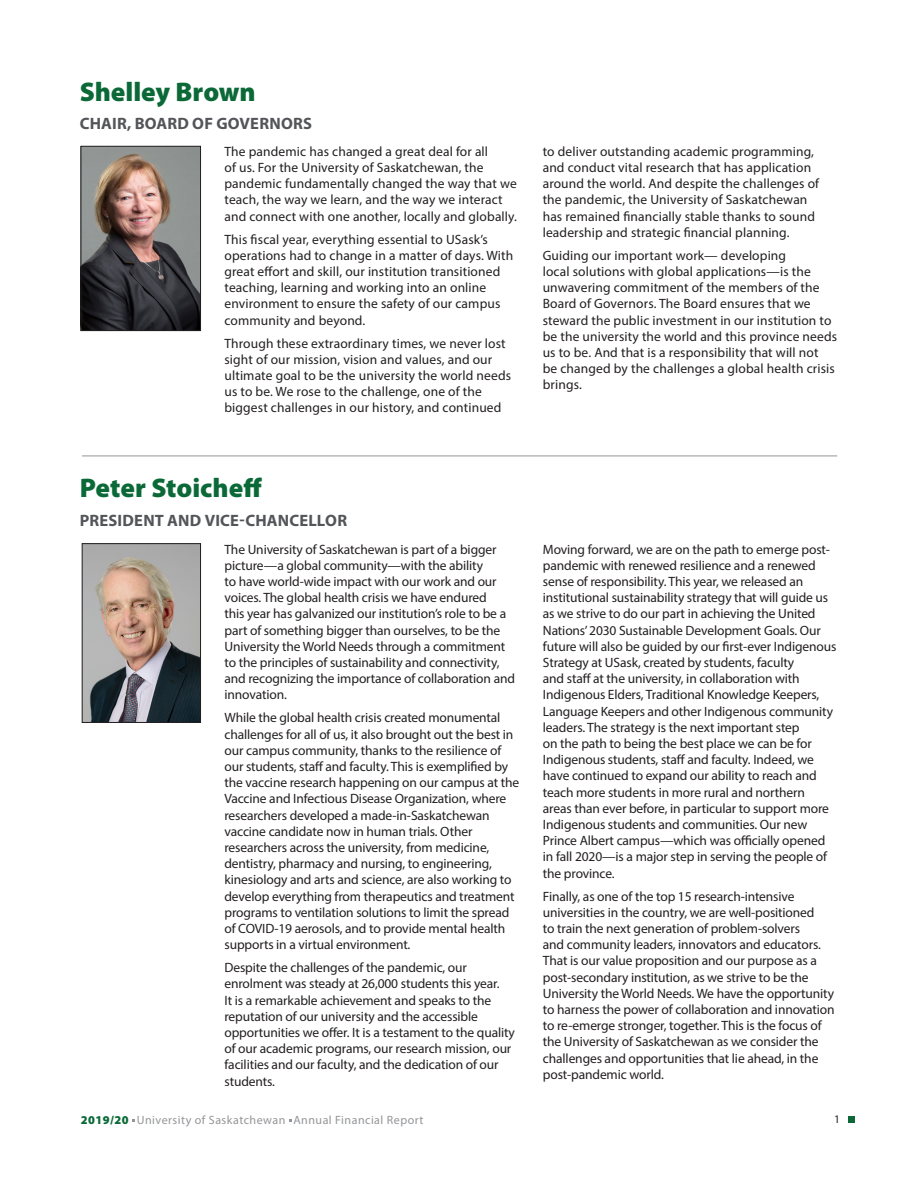
<style>
.page{position:relative;width:918px;height:1188px;background:#fff}
.page>*{position:absolute;margin:0;border:0;box-sizing:border-box;transform-origin:0 0}
.Heading_1{font:900 27px "Myriad Pro";color:#0b6938}
.Heading_2{font:700 16.5px "Myriad Pro";letter-spacing:.01em;color:#535559}
.t1{font:13.5px/16.2px "Myriad Pro";letter-spacing:-.01em;color:#231f20}
.t2{font:13.5px/16.2px "Myriad Pro";letter-spacing:.01em;color:#231f20}
.t3{font:12px "Myriad Pro";letter-spacing:.04em;color:#939598}
.small_graph_data{font:11.55px "Myriad Pro";color:#231f20}
.s1{font-weight:900;color:#0b6938}
</style>
<div class="page">
<div style="left:847px;top:1115px;width:7px;height:7px;background:#0b6938"></div>
<img style="left:83px;top:148px;width:116px;height:181px">
<div style="left:81px;top:146px;width:120px;height:185px;border:1px solid #231f20"></div>
<img style="left:84px;top:545px;width:115px;height:176px">
<div style="left:82px;top:543px;width:119px;height:180px;border:1px solid #231f20"></div>
<hr style="left:82px;top:455px;width:755px;height:1px;background:#939598">
<p class="Heading_1" style="left:80px;top:74px;width:178px">Shelley Brown</p>
<p class="Heading_2" style="left:80px;top:113px;width:234px">CHAIR, BOARD OF GOVERNORS</p>
<p class="t2" style="left:224px;top:143px;width:294px">The pandemic has changed a great deal for all<br>of us. For the University of Saskatchewan, the pandemic fundamentally changed the way that we teach, the way we learn, and the way we interact and connect with one another, locally and globally.</p>
<p class="t2" style="left:224px;top:231px;width:290px">This fiscal year, everything essential to USask’s operations had to change in a matter of days. With great effort and skill, our institution transitioned teaching, learning and working into an online environment to ensure the safety of our campus community and beyond.</p>
<p class="t2" style="left:224px;top:335px;width:288px">Through these extraordinary times, we never lost sight of our mission, vision and values, and our ultimate goal to be the university the world needs us to be. We rose to the challenge, one of the biggest challenges in our history, and continued</p>
<p class="t2" style="left:542px;top:143px;width:278px">to deliver outstanding academic programming, and conduct vital research that has application around the world. And despite the challenges of the pandemic, the University of Saskatchewan has remained financially stable thanks to sound leadership and strategic financial planning.</p>
<p class="t2" style="left:542px;top:247px;width:296px">Guiding our important work— developing<br>local solutions with global applications—is the unwavering commitment of the members of the Board of Governors. The Board ensures that we steward the public investment in our institution to be the university the world and this province needs us to be. And that is a responsibility that will not<br>be changed by the challenges a global health crisis brings.</p>
<p class="Heading_1" style="left:80px;top:470px;width:184px">Peter Stoicheff</p>
<p class="Heading_2" style="left:80px;top:509px;width:269px">PRESIDENT AND VICE-CHANCELLOR</p>
<p class="t1" style="left:224px;top:541px;width:292px">The University of Saskatchewan is part of a bigger picture—a global community—with the ability<br>to have world-wide impact with our work and our voices. The global health crisis we have endured<br>this year has galvanized our institution’s role to be a part of something bigger than ourselves, to be the University the World Needs through a commitment to the principles of sustainability and connectivity, and recognizing the importance of collaboration and innovation.</p>
<p class="t1" style="left:224px;top:709px;width:296px">While the global health crisis created monumental challenges for all of us, it also brought out the best in our campus community, thanks to the resilience of our students, staff and faculty. This is exemplified by the vaccine research happening on our campus at the Vaccine and Infectious Disease Organization, where researchers developed a made-in-Saskatchewan vaccine candidate now in human trials. Other researchers across the university, from medicine, dentistry, pharmacy and nursing, to engineering, kinesiology and arts and science, are also working to develop everything from therapeutics and treatment programs to ventilation solutions to limit the spread of COVID-19 aerosols, and to provide mental health supports in a virtual environment.</p>
<p class="t1" style="left:224px;top:959px;width:292px">Despite the challenges of the pandemic, our enrolment was steady at 26,000 students this year.<br>It is a remarkable achievement and speaks to the reputation of our university and the accessible opportunities we offer. It is a testament to the quality of our academic programs, our research mission, our facilities and our faculty, and the dedication of our students.</p>
<p class="t1" style="left:543px;top:541px;width:295px">Moving forward, we are on the path to emerge post&shy;pandemic with renewed resilience and a renewed sense of responsibility. This year, we released an institutional sustainability strategy that will guide us as we strive to do our part in achieving the United Nations’ 2030 Sustainable Development Goals. Our future will also be guided by our first-ever Indigenous Strategy at USask, created by students, faculty<br>and staff at the university, in collaboration with Indigenous Elders, Traditional Knowledge Keepers, Language Keepers and other Indigenous community leaders. The strategy is the next important step<br>on the path to being the best place we can be for Indigenous students, staff and faculty. Indeed, we have continued to expand our ability to reach and teach more students in more rural and northern areas than ever before, in particular to support more Indigenous students and communities. Our new Prince Albert campus—which was officially opened in fall 2020—is a major step in serving the people of the province.</p>
<p class="t1" style="left:543px;top:888px;width:293px">Finally, as one of the top 15 research-intensive universities in the country, we are well-positioned<br>to train the next generation of problem-solvers<br>and community leaders, innovators and educators.<br>That is our value proposition and our purpose as a post-secondary institution, as we strive to be the University the World Needs. We have the opportunity to harness the power of collaboration and innovation to re-emerge stronger, together. This is the focus of the University of Saskatchewan as we consider the challenges and opportunities that lie ahead, in the post-pandemic world.</p>
<p class="t3" style="left:81px;top:1112px;width:344px"><span class="s1">2019/20</span> University of Saskatchewan Annual Financial Report</p>
<p class="small_graph_data" style="left:834px;top:1112px;width:7px">1</p>
</div>
